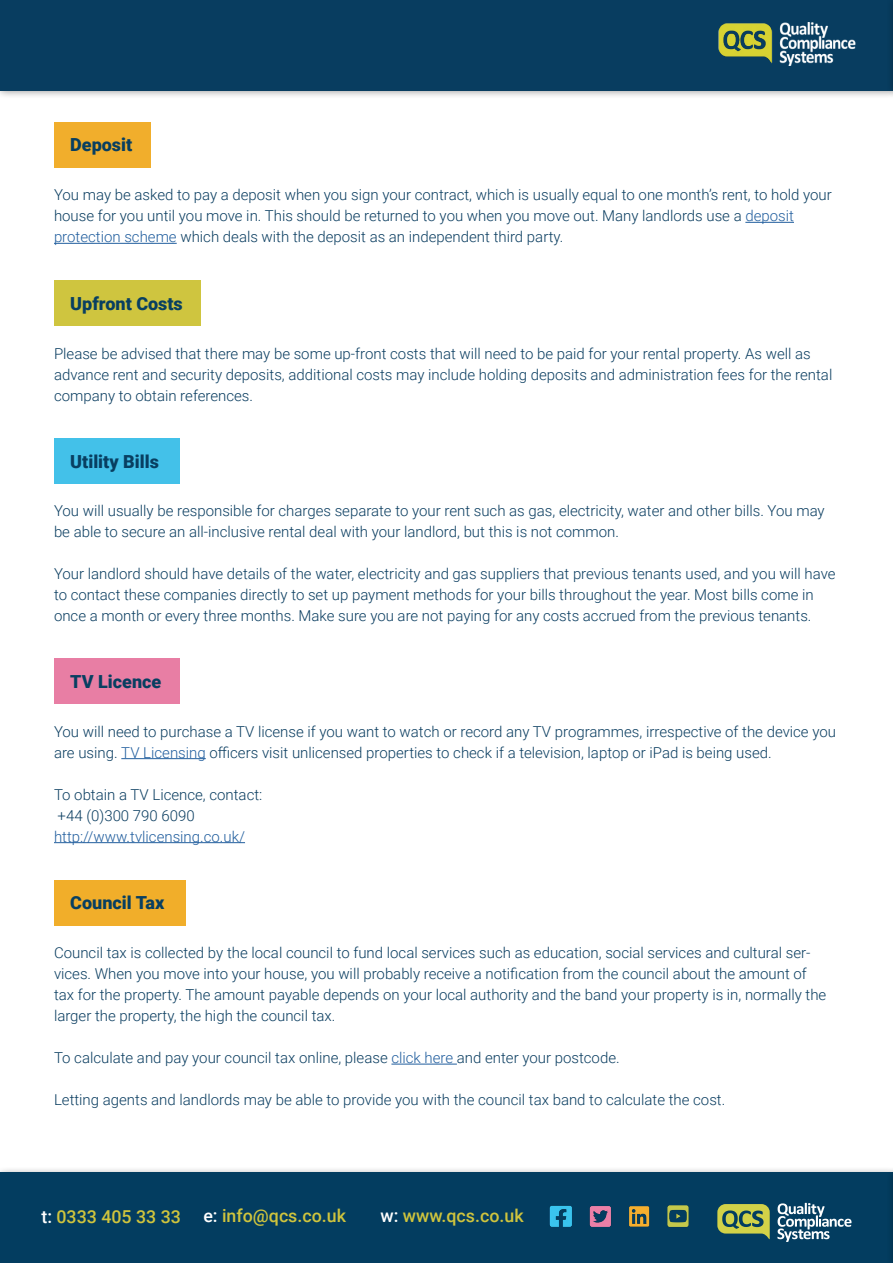
<style>
.page{position:relative;width:893px;height:1263px;background:#fff}
.page>*{position:absolute;margin:0;border:0;box-sizing:border-box;transform-origin:0 0}
.t1{font:900 18px "Roboto";color:#083f61}
.t2{font:500 17.85px "Roboto";color:#cfc43d}
.t3{font:300 15px/21px "Roboto";color:#0a3d60}
.t4{font:300 15px "Roboto";color:#215e9e}
.s1{color:#215e9e}
.s2{color:#fff}
</style>
<div class="page">
<div style="left:0;top:0;width:893px;height:99px;background:#000;opacity:.42"></div>
<div style="left:0;top:0;width:893px;height:90px;background:#083d60"></div>
<div style="left:886px;top:0;width:7px;height:99px;background:#000;opacity:.42"></div>
<hr style="left:892px;top:0;width:1px;height:90px;background:#083d60">
<img style="left:719px;top:23px;width:137px;height:43px">
<div style="left:0;top:1166px;width:893px;height:97px;background:#000;opacity:.42"></div>
<div style="left:0;top:1173px;width:893px;height:90px;background:#033d60"></div>
<div style="left:886px;top:1166px;width:7px;height:97px;background:#023a5b"></div>
<hr style="left:892px;top:1173px;width:1px;height:90px;background:#033d60">
<img style="left:549px;top:1206px;width:23px;height:20px">
<img style="left:589px;top:1206px;width:22px;height:21px">
<img style="left:629px;top:1206px;width:21px;height:21px">
<img style="left:667px;top:1205px;width:22px;height:22px">
<svg style="left:717px;top:1204px;width:53px;height:36px"></svg>
<svg style="left:777px;top:1203px;width:74px;height:39px"></svg>
<hr style="left:745px;top:222px;width:49px;height:1px;background:#215e9e">
<hr style="left:54px;top:243px;width:123px;height:1px;background:#215e9e">
<div style="left:54px;top:122px;width:97px;height:46px;background:#f1ae2c"></div>
<hr style="left:391px;top:1064px;width:66px;height:1px;background:#215e9e">
<hr style="left:121px;top:758px;width:85px;height:1px;background:#215e9e">
<hr style="left:54px;top:842px;width:191px;height:1px;background:#215e9e">
<div style="left:54px;top:281px;width:147px;height:45px;background:#cfc53f"></div>
<div style="left:54px;top:438px;width:125px;height:46px;background:#43c1e9"></div>
<div style="left:54px;top:880px;width:132px;height:45px;background:#f1ae2a"></div>
<div style="left:54px;top:658px;width:125px;height:46px;background:#e87ea4"></div>
<p class="t1" style="left:70px;top:132px;width:64px">Deposit</p>
<p class="t3" style="left:54px;top:184px;width:779px">You may be asked to pay a deposit when you sign your contract, which is usually equal to one month’s rent, to hold your house for you until you move in. This should be returned to you when you move out. Many landlords use a <span class="s1">deposit protection scheme</span> which deals with the deposit as an independent third party.</p>
<p class="t1" style="left:70px;top:291px;width:114px">Upfront Costs</p>
<p class="t3" style="left:54px;top:342px;width:780px">Please be advised that there may be some up-front costs that will need to be paid for your rental property. As well as advance rent and security deposits, additional costs may include holding deposits and administration fees for the rental company to obtain references.</p>
<p class="t1" style="left:70px;top:449px;width:90px">Utility Bills</p>
<p class="t3" style="left:54px;top:500px;width:772px">You will usually be responsible for charges separate to your rent such as gas, electricity, water and other bills. You may be able to secure an all-inclusive rental deal with your landlord, but this is not common.</p>
<p class="t3" style="left:54px;top:563px;width:783px">Your landlord should have details of the water, electricity and gas suppliers that previous tenants used, and you will have to contact these companies directly to set up payment methods for your bills throughout the year. Most bills come in once a month or every three months. Make sure you are not paying for any costs accrued from the previous tenants.</p>
<p class="t1" style="left:70px;top:669px;width:93px">TV Licence</p>
<p class="t3" style="left:54px;top:720px;width:783px">You will need to purchase a TV license if you want to watch or record any TV programmes, irrespective of the device you are using. <span class="s1">TV Licensing</span> officers visit unlicensed properties to check if a television, laptop or iPad is being used.</p>
<p class="t3" style="left:54px;top:783px;width:210px">To obtain a TV Licence, contact: +44 (0)300 790 6090</p>
<p class="t4" style="left:54px;top:826px;width:193px">http://www.tvlicensing.co.uk/</p>
<p class="t1" style="left:70px;top:890px;width:96px">Council Tax</p>
<p class="t3" style="left:54px;top:941px;width:774px">Council tax is collected by the local council to fund local services such as education, social services and cultural ser&shy;vices. When you move into your house, you will probably receive a notification from the council about the amount of tax for the property. The amount payable depends on your local authority and the band your property is in, normally the larger the property, the high the council tax.</p>
<p class="t3" style="left:54px;top:1046px;width:567px">To calculate and pay your council tax online, please <span class="s1">click here</span> and enter your postcode.</p>
<p class="t3" style="left:54px;top:1088px;width:673px">Letting agents and landlords may be able to provide you with the council tax band to calculate the cost.</p>
<p class="t2" style="left:41px;top:1204px;width:141px"><span class="s2">t:</span> 0333 405 33 33</p>
<p class="t2" style="left:203px;top:1203px;width:144px"><span class="s2">e:</span> info@qcs.co.uk</p>
<p class="t2" style="left:380px;top:1203px;width:145px"><span class="s2">w:</span> www.qcs.co.uk</p>
</div>
